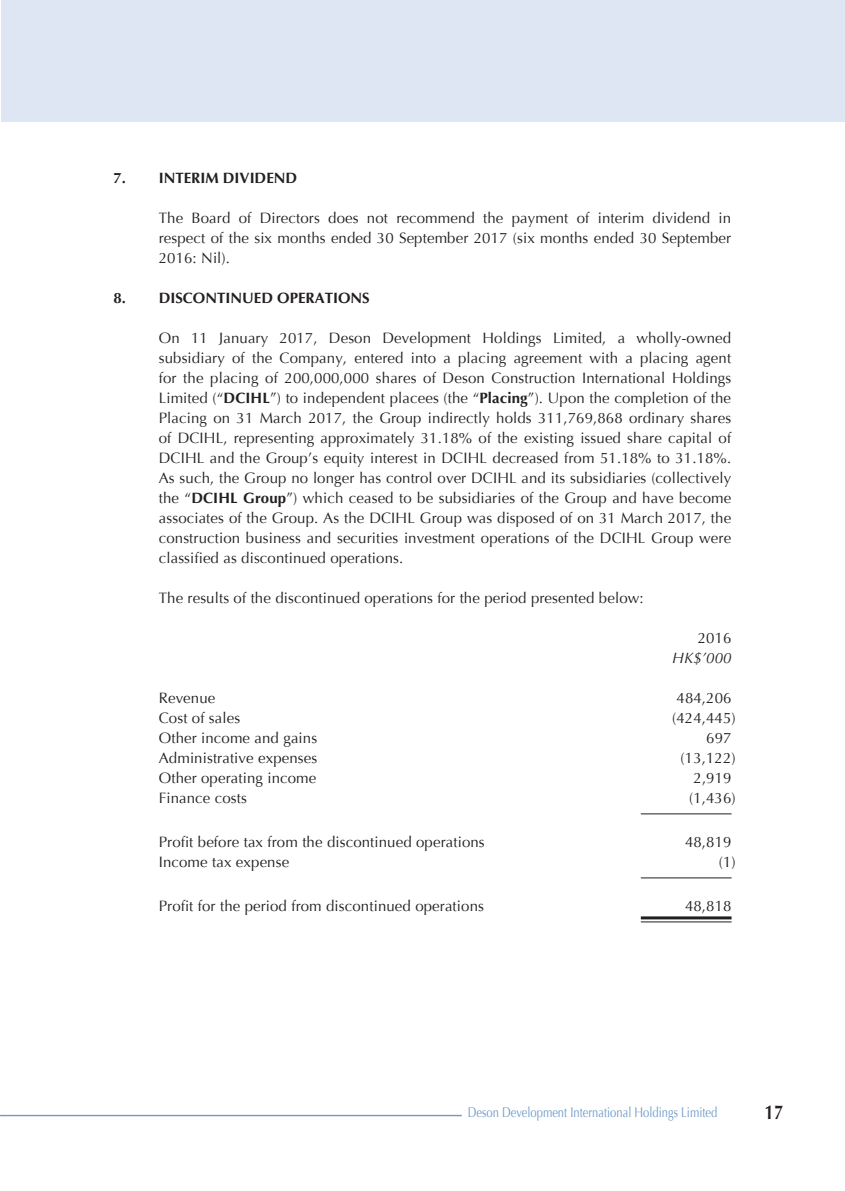
<style>
.page{position:relative;width:845px;height:1191px;background:#fff}
.page>*{position:absolute;margin:0;border:0;box-sizing:border-box;transform-origin:0 0}
.t1{font:700 20px "Optima";color:#231f20;scale:.8 1}
.t2{font:15px/20px "Optima";letter-spacing:.01em;color:#231f20;text-align:justify}
.t3{font:700 15px "Optima";color:#231f20}
.t4{font:italic 15px "Optima";color:#231f20}
.t5{font:14px "Optima";color:#719ac7;scale:.8 1}
.s1{font-weight:700}
</style>
<div class="page">
<hr style="left:0;top:1114px;width:462px;height:2px;background:#719ac7">
<div style="left:1px;top:0;width:844px;height:121px;background:#dde6f2"></div>
<hr style="left:641px;top:813px;width:90px;height:1px;background:#231f20">
<hr style="left:641px;top:877px;width:90px;height:1px;background:#231f20">
<hr style="left:641px;top:916px;width:90px;height:3px;background:#231f20">
<hr style="left:641px;top:921px;width:90px;height:1px;background:#231f20">
<p class="t3" style="left:113px;top:169px;width:185px">7. INTERIM DIVIDEND</p>
<p class="t2" style="left:159px;top:208px;width:574px">The Board of Directors does not recommend the payment of interim dividend in respect of the six months ended 30 September 2017 (six months ended 30 September 2016: Nil).</p>
<p class="t3" style="left:113px;top:289px;width:258px">8. DISCONTINUED OPERATIONS</p>
<p class="t2" style="left:159px;top:328px;width:574px">On 11 January 2017, Deson Development Holdings Limited, a wholly-owned subsidiary of the Company, entered into a placing agreement with a placing agent for the placing of 200,000,000 shares of Deson Construction International Holdings Limited (“<span class="s1">DCIHL</span>”) to independent placees (the “<span class="s1">Placing</span>”). Upon the completion of the Placing on 31 March 2017, the Group indirectly holds 311,769,868 ordinary shares of DCIHL, representing approximately 31.18% of the existing issued share capital of DCIHL and the Group’s equity interest in DCIHL decreased from 51.18% to 31.18%.<br>As such, the Group no longer has control over DCIHL and its subsidiaries (collectively the “<span class="s1">DCIHL Group</span>”) which ceased to be subsidiaries of the Group and have become associates of the Group. As the DCIHL Group was disposed of on 31 March 2017, the construction business and securities investment operations of the DCIHL Group were classified as discontinued operations.</p>
<p class="t2" style="left:159px;top:588px;width:486px">The results of the discontinued operations for the period presented below:</p>
<p class="t2" style="left:698px;top:628px;width:35px">2016</p>
<p class="t4" style="left:672px;top:649px;width:61px">HK$’000</p>
<p class="t2" style="left:159px;top:688px;width:58px">Revenue</p>
<p class="t2" style="left:676px;top:688px;width:56px">484,206</p>
<p class="t2" style="left:159px;top:708px;width:83px">Cost of sales</p>
<p class="t2" style="left:672px;top:708px;width:65px">(424,445)</p>
<p class="t2" style="left:159px;top:728px;width:160px">Other income and gains</p>
<p class="t2" style="left:706px;top:728px;width:27px">697</p>
<p class="t2" style="left:159px;top:748px;width:160px">Administrative expenses</p>
<p class="t2" style="left:680px;top:748px;width:57px">(13,122)</p>
<p class="t2" style="left:159px;top:768px;width:159px">Other operating income</p>
<p class="t2" style="left:693px;top:768px;width:40px">2,919</p>
<p class="t2" style="left:159px;top:788px;width:90px">Finance costs</p>
<p class="t2" style="left:689px;top:788px;width:48px">(1,436)</p>
<p class="t2" style="left:159px;top:832px;width:327px">Profit before tax from the discontinued operations</p>
<p class="t2" style="left:685px;top:832px;width:48px">48,819</p>
<p class="t2" style="left:159px;top:852px;width:132px">Income tax expense</p>
<p class="t2" style="left:719px;top:852px;width:18px">(1)</p>
<p class="t2" style="left:159px;top:896px;width:327px">Profit for the period from discontinued operations</p>
<p class="t2" style="left:685px;top:896px;width:48px">48,818</p>
<p class="t5" style="left:468px;top:1104px;width:313px">Deson Development International Holdings Limited</p>
<h1 class="t1" style="left:765px;top:1100px;width:25px">17</h1>
</div>
